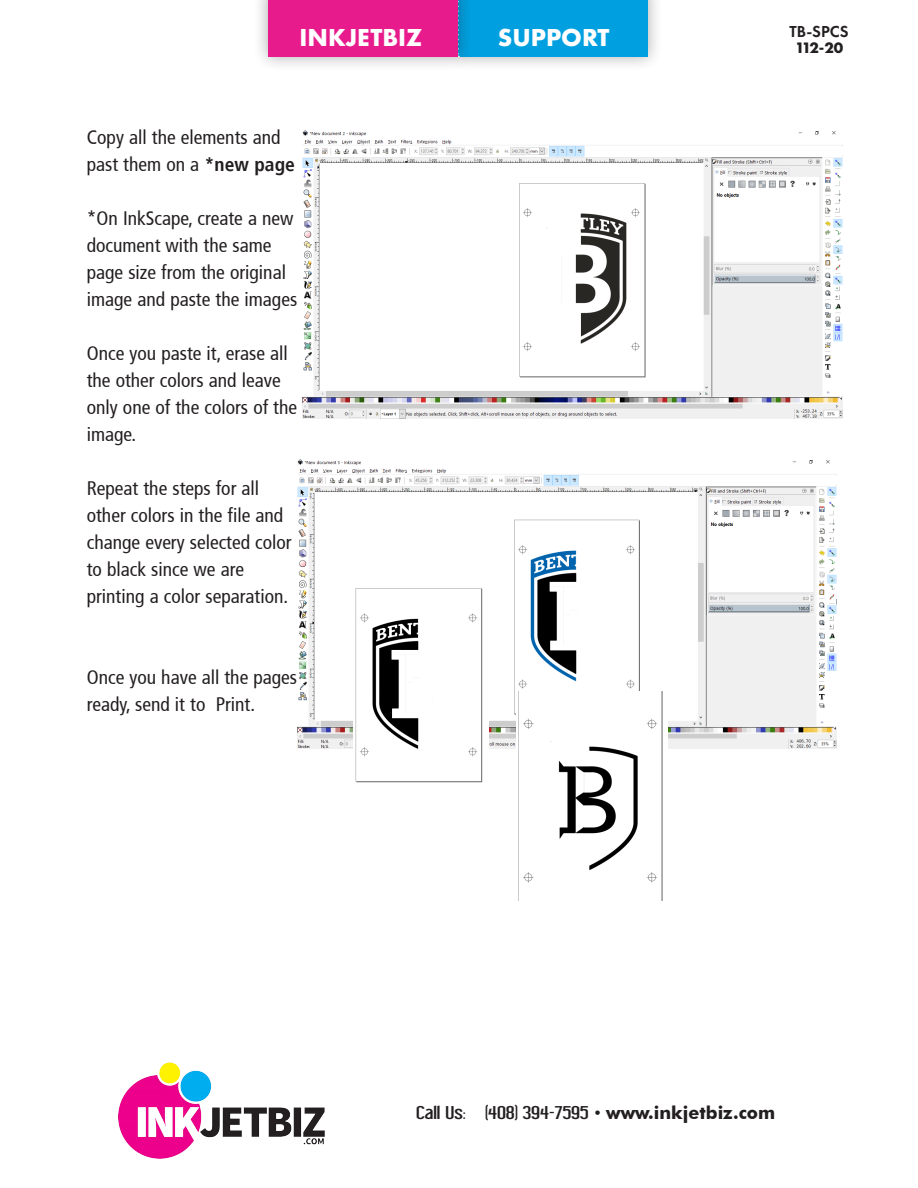
<style>
.page{position:relative;width:918px;height:1188px;background:#fff}
.page>*{position:absolute;margin:0;border:0;box-sizing:border-box;transform-origin:0 0}
.t1{font:700 25.5px "Futura PT";color:#fff}
.FF_IS_Product_Subhea{font:condensed 19.5px/27px "Frutiger";color:#231f20}
.t2{font:18px "Impasto";color:#231f20}
.t3{font:600 16.5px "Futura PT";color:#231f20}
.t4{font:700 15.75px "Futura PT";color:#231f20}
.s1{font-weight:700;font-stretch:normal}
.s2{font-family:"Futura BT";font-weight:700}
</style>
<div class="page">
<img style="left:119px;top:1063px;width:206px;height:96px">
<div style="left:443px;top:0;width:220px;height:72px;background:#231f20;opacity:.37"></div>
<div style="left:458px;top:0;width:190px;height:57px;background:#00a0e0"></div>
<div style="left:253px;top:0;width:220px;height:73px;background:#231f20;opacity:.37"></div>
<div style="left:268px;top:0;width:190px;height:57px;background:#e71b8b"></div>
<img style="left:303px;top:130px;width:540px;height:289px">
<img style="left:297px;top:459px;width:540px;height:289px">
<img style="left:353px;top:583px;width:135px;height:200px">
<img style="left:516px;top:691px;width:151px;height:210px">
<h1 class="t1" style="left:300px;top:21px;width:124px">INKJETBIZ</h1>
<h1 class="t1" style="left:498px;top:21px;width:113px">SUPPORT</h1>
<p class="t3" style="left:790px;top:21px;width:61px">TB-SPCS</p>
<p class="t4" style="left:795px;top:38px;width:50px">112-20</p>
<p class="FF_IS_Product_Subhea" style="left:87px;top:124px;width:210px">Copy all the elements and past them on a <span class="s1">*new page</span></p>
<p class="FF_IS_Product_Subhea" style="left:87px;top:205px;width:212px">*On InkScape, create a new document with the same page size from the original image and paste the images</p>
<p class="FF_IS_Product_Subhea" style="left:87px;top:340px;width:212px">Once you paste it, erase all the other colors and leave only one of the colors of the image.</p>
<p class="FF_IS_Product_Subhea" style="left:87px;top:475px;width:206px">Repeat the steps for all other colors in the file and change every selected color to black since we are printing a color separation.</p>
<p class="FF_IS_Product_Subhea" style="left:87px;top:664px;width:212px">Once you have all the pages ready, send it to Print.</p>
<p class="t2" style="left:417px;top:1102px;width:360px">Call Us: a (408) 394-7595 • <span class="s2">www.inkjetbiz.com</span></p>
</div>
